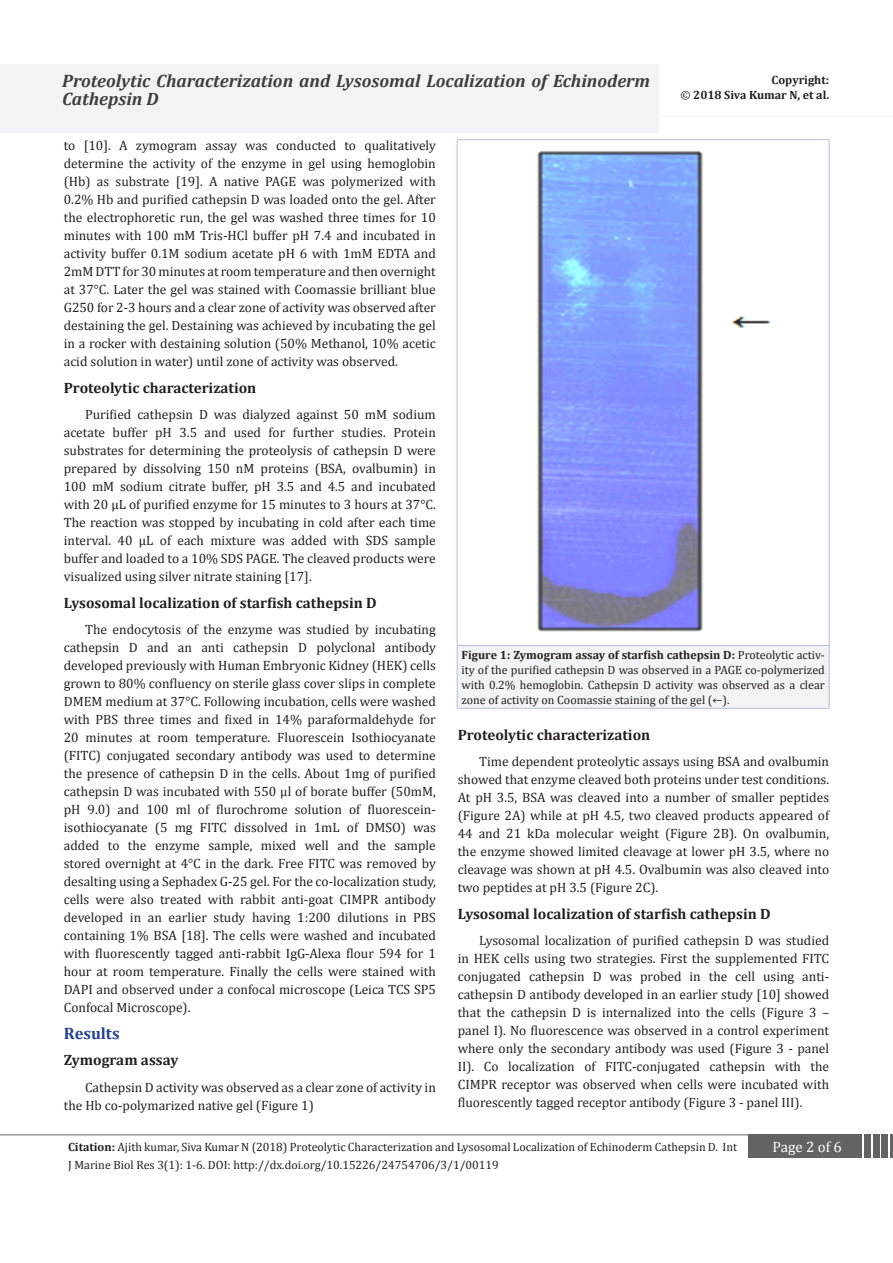
<style>
.page{position:relative;width:893px;height:1263px;background:#fff}
.page>*{position:absolute;margin:0;border:0;box-sizing:border-box;transform-origin:0 0}
.t1{font:italic 700 18px/18px "Cambria";color:#3e3e3f}
.heading_1{font:700 16.5px "Cambria";color:#223f99}
.t2{font:700 15px "Cambria";color:#231f20}
.t3{font:15px "Cambria";color:#fff}
.t4{font:13.5px/18px "Cambria";color:#231f20;text-align:justify}
.t5{font:12px/15px "Cambria";color:#231f20;text-align:justify}
.t6{font:700 12px/15px "Cambria";color:#231f20;text-align:right}
.s1{font-weight:400}
.s2{font-weight:700}
</style>
<div class="page">
<hr style="left:0;top:1134px;width:749px;height:1px;background:#636366">
<div style="left:748px;top:1134px;width:114px;height:24px;background:#636366"></div>
<div style="left:864px;top:1134px;width:7px;height:24px;background:#636366"></div>
<div style="left:873px;top:1134px;width:6px;height:24px;background:#636366"></div>
<div style="left:881px;top:1134px;width:7px;height:24px;background:#636366"></div>
<hr style="left:890px;top:1134px;width:3px;height:24px;background:#636366">
<div style="left:0;top:64px;width:659px;height:68px;background:#f2f3f4"></div>
<hr style="left:657px;top:116px;width:236px;height:1px;background:#f2f3f4">
<div style="left:457px;top:645px;width:372px;height:63px;background:#f2f3f4"></div>
<hr style="left:457px;top:139px;width:372px;height:1px;background:#babbdd">
<hr style="left:457px;top:140px;width:1px;height:505px;background:#babbdd">
<hr style="left:829px;top:140px;width:1px;height:505px;background:#babbdd">
<hr style="left:457px;top:645px;width:372px;height:1px;background:#babbdd">
<hr style="left:457px;top:645px;width:1px;height:63px;background:#babbdd">
<hr style="left:829px;top:645px;width:1px;height:63px;background:#babbdd">
<hr style="left:457px;top:708px;width:372px;height:1px;background:#babbdd">
<img style="left:537px;top:150px;width:233px;height:482px">
<h1 class="t1" style="left:62px;top:71px;width:589px">Proteolytic Characterization and Lysosomal Localization of Echinoderm<br>Cathepsin D</h1>
<p class="t6" style="left:680px;top:72px;width:150px">Copyright:<br><span class="s1">©</span> 2018 Siva Kumar N, et al.</p>
<p class="t4" style="left:64px;top:136px;width:374px">to [10]. A zymogram assay was conducted to qualitatively determine the activity of the enzyme in gel using hemoglobin (Hb) as substrate [19]. A native PAGE was polymerized with 0.2% Hb and purified cathepsin D was loaded onto the gel. After the electrophoretic run, the gel was washed three times for 10 minutes with 100 mM Tris-HCl buffer pH 7.4 and incubated in activity buffer 0.1M sodium acetate pH 6 with 1mM EDTA and 2mM DTT for 30 minutes at room temperature and then overnight at 37°C. Later the gel was stained with Coomassie brilliant blue G250 for 2-3 hours and a clear zone of activity was observed after destaining the gel. Destaining was achieved by incubating the gel in a rocker with destaining solution (50% Methanol, 10% acetic acid solution in water) until zone of activity was observed.</p>
<p class="t2" style="left:64px;top:377px;width:194px">Proteolytic characterization</p>
<p class="t4" style="left:64px;top:405px;width:374px;text-indent:21px">Purified cathepsin D was dialyzed against 50 mM sodium acetate buffer pH 3.5 and used for further studies. Protein substrates for determining the proteolysis of cathepsin D were prepared by dissolving 150 nM proteins (BSA, ovalbumin) in 100 mM sodium citrate buffer, pH 3.5 and 4.5 and incubated with 20 µL of purified enzyme for 15 minutes to 3 hours at 37°C.<br>The reaction was stopped by incubating in cold after each time interval. 40 µL of each mixture was added with SDS sample buffer and loaded to a 10% SDS PAGE. The cleaved products were visualized using silver nitrate staining [17].</p>
<p class="t2" style="left:64px;top:592px;width:315px">Lysosomal localization of starfish cathepsin D</p>
<p class="t4" style="left:64px;top:621px;width:374px;text-indent:21px">The endocytosis of the enzyme was studied by incubating cathepsin D and an anti cathepsin D polyclonal antibody developed previously with Human Embryonic Kidney (HEK) cells grown to 80% confluency on sterile glass cover slips in complete DMEM medium at 37°C. Following incubation, cells were washed with PBS three times and fixed in 14% paraformaldehyde for 20 minutes at room temperature. Fluorescein Isothiocyanate (FITC) conjugated secondary antibody was used to determine the presence of cathepsin D in the cells. About 1mg of purified cathepsin D was incubated with 550 µl of borate buffer (50mM, pH 9.0) and 100 ml of flurochrome solution of fluorescein&shy;isothiocyanate (5 mg FITC dissolved in 1mL of DMSO) was added to the enzyme sample, mixed well and the sample stored overnight at 4°C in the dark. Free FITC was removed by desalting using a Sephadex G-25 gel. For the co-localization study, cells were also treated with rabbit anti-goat CIMPR antibody developed in an earlier study having 1:200 dilutions in PBS containing 1% BSA [18]. The cells were washed and incubated with fluorescently tagged anti-rabbit IgG-Alexa flour 594 for 1 hour at room temperature. Finally the cells were stained with DAPI and observed under a confocal microscope (Leica TCS SP5<br>Confocal Microscope).</p>
<p class="heading_1" style="left:64px;top:1021px;width:57px">Results</p>
<p class="t2" style="left:64px;top:1049px;width:116px">Zymogram assay</p>
<p class="t4" style="left:64px;top:1078px;width:374px;text-indent:21px">Cathepsin D activity was observed as a clear zone of activity in the Hb co-polymarized native gel (Figure 1)</p>
<p class="t5" style="left:461px;top:647px;width:365px"><span class="s2">Figure 1: Zymogram assay of starfish cathepsin D:</span> Proteolytic activ&shy;ity of the purified cathepsin D was observed in a PAGE co-polymerized with 0.2% hemoglobin. Cathepsin D activity was observed as a clear zone of activity on Coomassie staining of the gel (←).</p>
<p class="t2" style="left:458px;top:724px;width:194px">Proteolytic characterization</p>
<p class="t4" style="left:458px;top:752px;width:373px;text-indent:21px">Time dependent proteolytic assays using BSA and ovalbumin showed that enzyme cleaved both proteins under test conditions.<br>At pH 3.5, BSA was cleaved into a number of smaller peptides (Figure 2A) while at pH 4.5, two cleaved products appeared of 44 and 21 kDa molecular weight (Figure 2B). On ovalbumin, the enzyme showed limited cleavage at lower pH 3.5, where no cleavage was shown at pH 4.5. Ovalbumin was also cleaved into two peptides at pH 3.5 (Figure 2C).</p>
<p class="t2" style="left:458px;top:903px;width:315px">Lysosomal localization of starfish cathepsin D</p>
<p class="t4" style="left:458px;top:931px;width:373px;text-indent:21px">Lysosomal localization of purified cathepsin D was studied in HEK cells using two strategies. First the supplemented FITC conjugated cathepsin D was probed in the cell using anti&shy;cathepsin D antibody developed in an earlier study [10] showed that the cathepsin D is internalized into the cells (Figure 3 – panel I). No fluorescence was observed in a control experiment where only the secondary antibody was used (Figure 3 - panel II). Co localization of FITC-conjugated cathepsin with the CIMPR receptor was observed when cells were incubated with fluorescently tagged receptor antibody (Figure 3 - panel III).</p>
<p class="t5" style="left:68px;top:1139px;width:671px"><span class="s2">Citation:</span> Ajith kumar, Siva Kumar N (2018) Proteolytic Characterization and Lysosomal Localization of Echinoderm Cathepsin D. Int</p>
<p class="t3" style="left:772px;top:1138px;width:71px">Page 2 of 6</p>
<p class="t5" style="left:68px;top:1157px;width:432px">J Marine Biol Res 3(1): 1-6. DOI: http://dx.doi.org/10.15226/24754706/3/1/00119</p>
</div>
